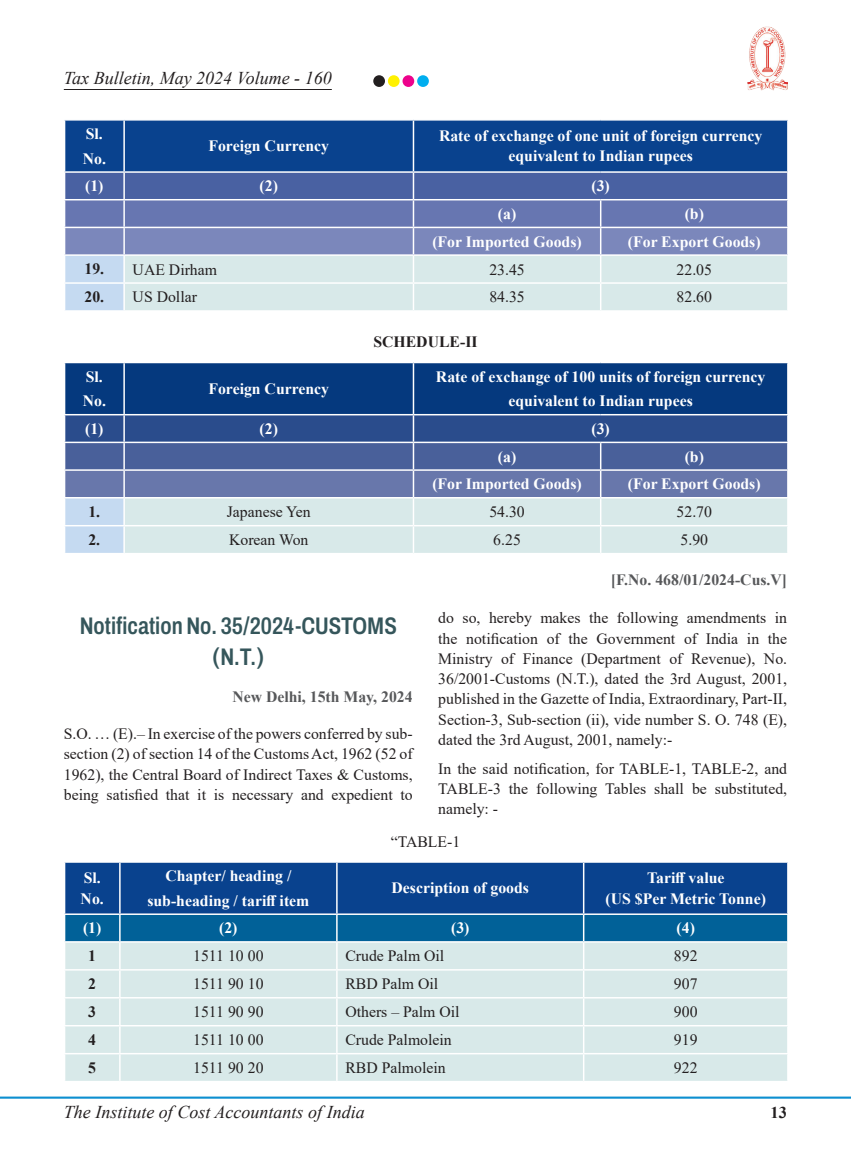
<style>
.page{position:relative;width:851px;height:1157px;background:#fff}
.page>*{position:absolute;margin:0;border:0;box-sizing:border-box;transform-origin:0 0}
.Notification_Head{font:600 24px/31.5px "Archivo Condensed";color:#35565b;text-align:center}
.t1{font:italic 18px "Times New Roman";color:#231f20}
.t2{font:700 16.5px "Times New Roman";color:#231f20}
.Body{font:15.75px/20.2px "Times New Roman";color:#231f20;text-align:justify}
.Table_Body{font:700 15.75px/20.2px "Times New Roman";color:#fff;text-align:center}
.Table_Body-2{font:15.75px "Times New Roman";color:#231f20}
.Notification_Date{font:700 15.75px "Times New Roman";color:#57585a}
.Table_Body-3{font:700 15.75px "Times New Roman";color:#231f20}
.Body-2{font:700 15.75px "Times New Roman";color:#231f20}
</style>
<div class="page">
<hr style="left:0;top:1096px;width:850px;height:2px;background:#0d8fd0">
<img style="left:747px;top:26px;width:40px;height:64px">
<hr style="left:64px;top:89px;width:268px;height:1px;background:#231f20">
<div style="left:373px;top:75px;width:12px;height:12px;background:#231f20;border-radius:50%"></div>
<div style="left:388px;top:75px;width:11px;height:12px;background:#fff101;border-radius:50%"></div>
<div style="left:402px;top:75px;width:12px;height:12px;background:#ed028c;border-radius:50%"></div>
<div style="left:417px;top:75px;width:12px;height:12px;background:#00aeef;border-radius:50%"></div>
<svg style="left:64px;top:120px;width:724px;height:190px;background:#728dba"></svg>
<svg style="left:64px;top:362px;width:724px;height:191px;background:#6783ae"></svg>
<svg style="left:64px;top:862px;width:724px;height:218px;background:#90b3cb"></svg>
<p class="t1" style="left:64px;top:66px;width:269px">Tax Bulletin, May 2024 Volume - 160</p>
<p class="Table_Body" style="left:86px;top:123px;width:19px">Sl.</p>
<p class="Table_Body" style="left:83px;top:148px;width:25px">No.</p>
<p class="Table_Body" style="left:208px;top:135px;width:122px">Foreign Currency</p>
<p class="Table_Body" style="left:439px;top:125px;width:325px">Rate of exchange of one unit of foreign currency equivalent to Indian rupees</p>
<p class="Table_Body" style="left:85px;top:175px;width:20px">(1)</p>
<p class="Table_Body" style="left:259px;top:175px;width:20px">(2)</p>
<p class="Table_Body" style="left:591px;top:175px;width:20px">(3)</p>
<p class="Table_Body" style="left:498px;top:203px;width:20px">(a)</p>
<p class="Table_Body" style="left:684px;top:203px;width:21px">(b)</p>
<p class="Table_Body" style="left:432px;top:231px;width:151px">(For Imported Goods)</p>
<p class="Table_Body" style="left:627px;top:231px;width:134px">(For Export Goods)</p>
<p class="Table_Body-3" style="left:84px;top:258px;width:21px">19.</p>
<p class="Table_Body-2" style="left:133px;top:258px;width:86px">UAE Dirham</p>
<p class="Table_Body-2" style="left:489px;top:258px;width:37px">23.45</p>
<p class="Table_Body-2" style="left:676px;top:258px;width:37px">22.05</p>
<p class="Table_Body-3" style="left:84px;top:286px;width:21px">20.</p>
<p class="Table_Body-2" style="left:133px;top:286px;width:66px">US Dollar</p>
<p class="Table_Body-2" style="left:489px;top:286px;width:37px">84.35</p>
<p class="Table_Body-2" style="left:676px;top:286px;width:37px">82.60</p>
<p class="Body-2" style="left:373px;top:330px;width:106px">SCHEDULE-II</p>
<p class="Table_Body" style="left:86px;top:366px;width:19px">Sl.</p>
<p class="Table_Body" style="left:83px;top:390px;width:25px">No.</p>
<p class="Table_Body" style="left:436px;top:366px;width:331px">Rate of exchange of 100 units of foreign currency</p>
<p class="Table_Body" style="left:508px;top:390px;width:186px">equivalent to Indian rupees</p>
<p class="Table_Body" style="left:208px;top:378px;width:122px">Foreign Currency</p>
<p class="Table_Body" style="left:85px;top:418px;width:20px">(1)</p>
<p class="Table_Body" style="left:259px;top:418px;width:20px">(2)</p>
<p class="Table_Body" style="left:591px;top:418px;width:20px">(3)</p>
<p class="Table_Body" style="left:498px;top:446px;width:20px">(a)</p>
<p class="Table_Body" style="left:684px;top:446px;width:21px">(b)</p>
<p class="Table_Body" style="left:432px;top:473px;width:151px">(For Imported Goods)</p>
<p class="Table_Body" style="left:627px;top:473px;width:134px">(For Export Goods)</p>
<p class="Table_Body-3" style="left:88px;top:500px;width:13px">1.</p>
<p class="Table_Body-2" style="left:227px;top:501px;width:85px">Japanese Yen</p>
<p class="Table_Body-2" style="left:489px;top:501px;width:37px">54.30</p>
<p class="Table_Body-2" style="left:676px;top:501px;width:37px">52.70</p>
<p class="Table_Body-3" style="left:88px;top:528px;width:13px">2.</p>
<p class="Table_Body-2" style="left:229px;top:529px;width:81px">Korean Won</p>
<p class="Table_Body-2" style="left:493px;top:529px;width:29px">6.25</p>
<p class="Table_Body-2" style="left:680px;top:529px;width:29px">5.90</p>
<p class="Notification_Date" style="left:610px;top:568px;width:178px">[F.No. 468/01/2024-Cus.V]</p>
<p class="Notification_Head" style="left:80px;top:609px;width:318px">Notification No. 35/2024-CUSTOMS (N.T.)</p>
<p class="Notification_Date" style="left:232px;top:685px;width:182px">New Delhi, 15th May, 2024</p>
<p class="Body" style="left:64px;top:723px;width:350px">S.O. … (E).– In exercise of the powers conferred by sub&shy;section (2) of section 14 of the Customs Act, 1962 (52 of 1962), the Central Board of Indirect Taxes &amp; Customs, being satisfied that it is necessary and expedient to</p>
<p class="Body" style="left:438px;top:607px;width:350px">do so, hereby makes the following amendments in the notification of the Government of India in the Ministry of Finance (Department of Revenue), No.<br>36/2001-Customs (N.T.), dated the 3rd August, 2001, published in the Gazette of India, Extraordinary, Part-II, Section-3, Sub-section (ii), vide number S. O. 748 (E), dated the 3rd August, 2001, namely:-</p>
<p class="Body" style="left:438px;top:758px;width:350px">In the said notification, for TABLE-1, TABLE-2, and TABLE-3 the following Tables shall be substituted, namely: -</p>
<p class="Body" style="left:390px;top:831px;width:71px">“TABLE-1</p>
<p class="Table_Body" style="left:81px;top:867px;width:25px;text-align:left">Sl.<br>No.</p>
<p class="Table_Body" style="left:165px;top:865px;width:128px">Chapter/ heading /</p>
<p class="Table_Body" style="left:147px;top:889px;width:163px">sub-heading / tariff item</p>
<p class="Table_Body" style="left:391px;top:877px;width:139px">Description of goods</p>
<p class="Table_Body" style="left:605px;top:867px;width:162px">Tariff value<br>(US $Per Metric Tonne)</p>
<p class="Table_Body" style="left:83px;top:917px;width:20px">(1)</p>
<p class="Table_Body" style="left:219px;top:917px;width:20px">(2)</p>
<p class="Table_Body" style="left:451px;top:917px;width:20px">(3)</p>
<p class="Table_Body" style="left:676px;top:917px;width:20px">(4)</p>
<p class="Table_Body-3" style="left:88px;top:944px;width:9px">1</p>
<p class="Table_Body-2" style="left:193px;top:945px;width:72px">1511 10 00</p>
<p class="Table_Body-2" style="left:345px;top:945px;width:100px">Crude Palm Oil</p>
<p class="Table_Body-2" style="left:673px;top:945px;width:25px">892</p>
<p class="Table_Body-3" style="left:88px;top:972px;width:9px">2</p>
<p class="Table_Body-2" style="left:193px;top:973px;width:72px">1511 90 10</p>
<p class="Table_Body-2" style="left:345px;top:973px;width:94px">RBD Palm Oil</p>
<p class="Table_Body-2" style="left:673px;top:973px;width:25px">907</p>
<p class="Table_Body-3" style="left:88px;top:1000px;width:9px">3</p>
<p class="Table_Body-2" style="left:193px;top:1000px;width:72px">1511 90 90</p>
<p class="Table_Body-2" style="left:345px;top:1000px;width:116px">Others – Palm Oil</p>
<p class="Table_Body-2" style="left:673px;top:1000px;width:25px">900</p>
<p class="Table_Body-3" style="left:88px;top:1028px;width:9px">4</p>
<p class="Table_Body-2" style="left:193px;top:1028px;width:72px">1511 10 00</p>
<p class="Table_Body-2" style="left:345px;top:1028px;width:108px">Crude Palmolein</p>
<p class="Table_Body-2" style="left:673px;top:1028px;width:25px">919</p>
<p class="Table_Body-3" style="left:88px;top:1056px;width:9px">5</p>
<p class="Table_Body-2" style="left:193px;top:1056px;width:72px">1511 90 20</p>
<p class="Table_Body-2" style="left:345px;top:1056px;width:102px">RBD Palmolein</p>
<p class="Table_Body-2" style="left:673px;top:1056px;width:25px">922</p>
<p class="t1" style="left:64px;top:1099px;width:302px">The Institute of Cost Accountants of India</p>
<p class="t2" style="left:770px;top:1100px;width:18px">13</p>
</div>
